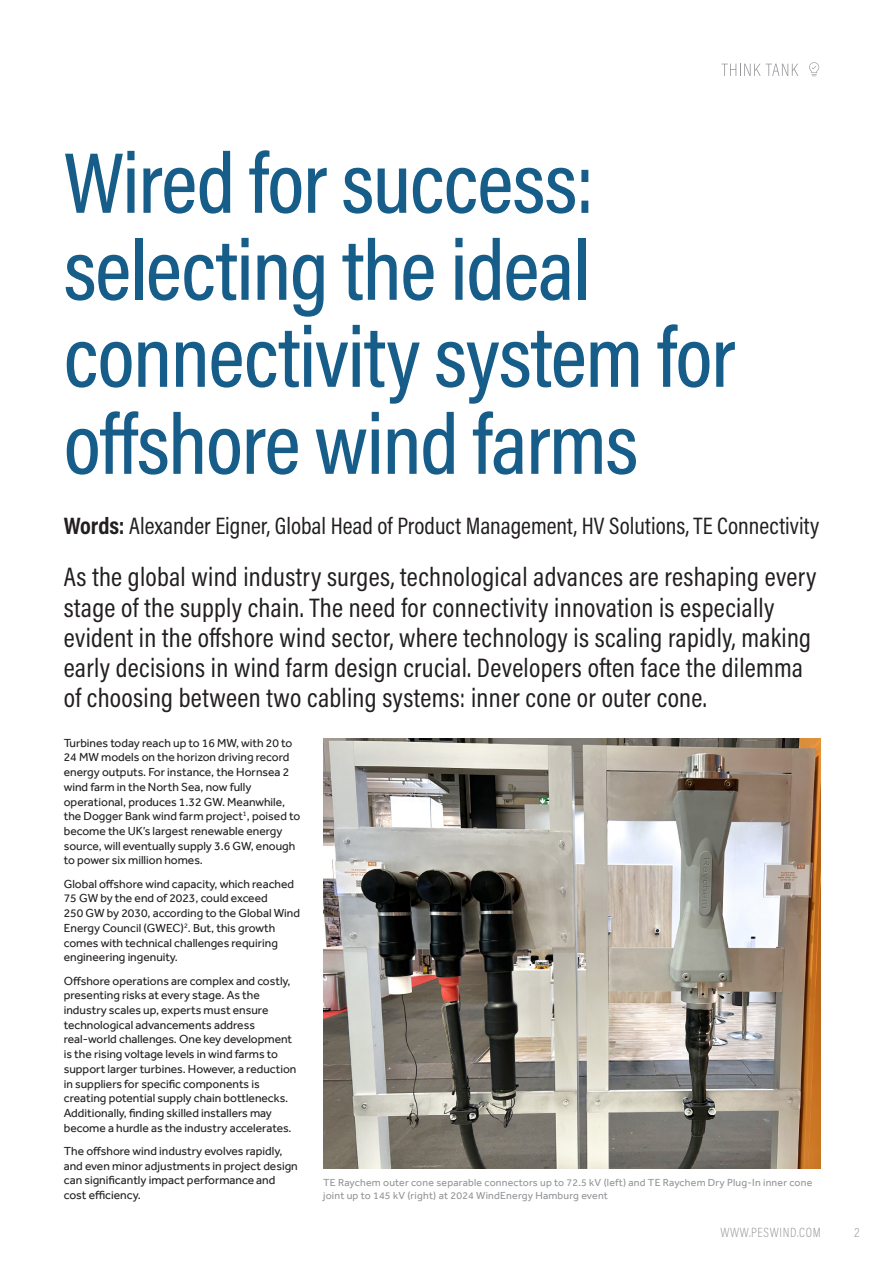
<style>
.page{position:relative;width:893px;height:1263px;background:#fff}
.page>*{position:absolute;margin:0;border:0;box-sizing:border-box;transform-origin:0 0}
.t1{font:500 87px/87px "Acumin Pro Cond";letter-spacing:-.015em;color:#165d89}
.t2{font:27px/30px "Acumin Pro Cond";letter-spacing:.01em;color:#231f20}
.t3{font:24px "Acumin Pro Cond";color:#231f20}
.t4{font:200 13.5px "Acumin Pro Cond";letter-spacing:.045em;color:#939598}
.t5{font:12px/14.7px "Effra";color:#231f20}
.t6{font:10.5px/13.5px "Effra";letter-spacing:.02em;color:#939598}
.s1{font-weight:700}
</style>
<div class="page">
<svg style="left:809px;top:62px;width:10px;height:14px"></svg>
<svg style="left:721px;top:64px;width:77px;height:12px"></svg>
<img style="left:323px;top:739px;width:498px;height:430px">
<p class="t1" style="left:64px;top:137px;width:673px">Wired for success: selecting the ideal connectivity system for offshore wind farms</p>
<p class="t3" style="left:64px;top:510px;width:757px"><span class="s1">Words:</span> Alexander Eigner, Global Head of Product Management, HV Solutions, TE Connectivity</p>
<p class="t2" style="left:64px;top:562px;width:754px">As the global wind industry surges, technological advances are reshaping every stage of the supply chain. The need for connectivity innovation is especially evident in the offshore wind sector, where technology is scaling rapidly, making early decisions in wind farm design crucial. Developers often face the dilemma of choosing between two cabling systems: inner cone or outer cone.</p>
<p class="t5" style="left:64px;top:735px;width:238px">Turbines today reach up to 16 MW, with 20 to 24 MW models on the horizon driving record energy outputs. For instance, the Hornsea 2 wind farm in the North Sea, now fully operational, produces 1.32 GW. Meanwhile, the Dogger Bank wind farm project<sup>1</sup>, poised to become the UK’s largest renewable energy source, will eventually supply 3.6 GW, enough to power six million homes.</p>
<p class="t5" style="left:64px;top:876px;width:238px">Global offshore wind capacity, which reached 75 GW by the end of 2023, could exceed<br>250 GW by 2030, according to the Global Wind Energy Council (GWEC)<sup>2</sup>. But, this growth comes with technical challenges requiring engineering ingenuity.</p>
<p class="t5" style="left:64px;top:973px;width:234px">Offshore operations are complex and costly, presenting risks at every stage. As the industry scales up, experts must ensure technological advancements address real-world challenges. One key development is the rising voltage levels in wind farms to support larger turbines. However, a reduction in suppliers for specific components is creating potential supply chain bottlenecks.<br>Additionally, finding skilled installers may become a hurdle as the industry accelerates.</p>
<p class="t5" style="left:64px;top:1143px;width:235px">The offshore wind industry evolves rapidly, and even minor adjustments in project design can significantly impact performance and cost efficiency.</p>
<p class="t6" style="left:323px;top:1175px;width:491px">TE Raychem outer cone separable connectors up to 72.5 kV (left) and TE Raychem Dry Plug-In inner cone joint up to 145 kV (right) at 2024 WindEnergy Hamburg event</p>
<p class="t4" style="left:720px;top:1223px;width:102px">WWW.PESWIND.COM</p>
<p class="t4" style="left:854px;top:1223px;width:7px">2</p>
</div>
